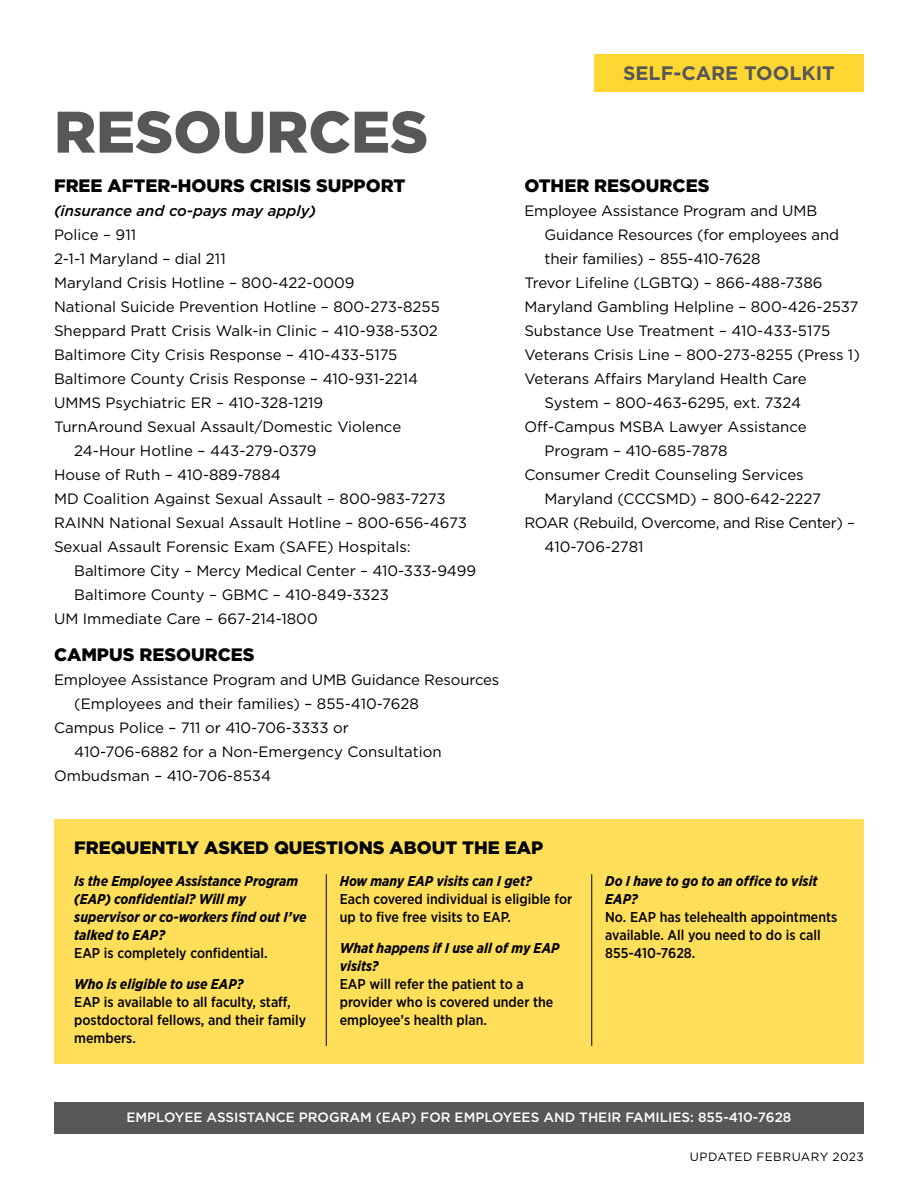
<style>
.page{position:relative;width:918px;height:1188px;background:#fff}
.page>*{position:absolute;margin:0;border:0;box-sizing:border-box;transform-origin:0 0}
.t1{font:900 58.5px "Gotham";color:#575757}
.t2{font:700 19.5px "Gotham";color:#575757}
.t3{font:900 18px "Gotham";color:#000}
.t4{font:15px/24px "Gotham";color:#000}
.t5{font:15px/24px "Gotham";letter-spacing:-.02em;color:#000}
.t6{font:italic 500 15px "Gotham";color:#000}
.t7{font:500 14.25px/18px "Gotham Narrow";color:#000}
.t8{font:italic 700 14.25px/18px "Gotham Narrow";color:#000}
.t9{font:500 13.5px "Gotham";color:#fff}
.t10{font:12px "Gotham";letter-spacing:.035em;color:#000}
</style>
<div class="page">
<div style="left:594px;top:54px;width:270px;height:38px;background:#ffd733"></div>
<div style="left:54px;top:820px;width:810px;height:244px;background:#ffdf59"></div>
<hr style="left:326px;top:874px;width:1px;height:172px;background:#000">
<hr style="left:591px;top:874px;width:1px;height:172px;background:#000">
<div style="left:54px;top:1103px;width:810px;height:31px;background:#575757"></div>
<h2 class="t1" style="left:54px;top:92px;width:376px">RESOURCES</h2>
<h3 class="t3" style="left:54px;top:173px;width:353px">FREE AFTER-HOURS CRISIS SUPPORT</h3>
<p class="t6" style="left:54px;top:200px;width:264px">(insurance and co-pays may apply)</p>
<p class="t4" style="left:54px;top:222px;width:84px">Police – 911</p>
<p class="t4" style="left:54px;top:246px;width:173px">2-1-1 Maryland – dial 211</p>
<p class="t4" style="left:54px;top:270px;width:302px">Maryland Crisis Hotline – 800-422-0009</p>
<p class="t4" style="left:54px;top:294px;width:387px">National Suicide Prevention Hotline – 800-273-8255</p>
<p class="t4" style="left:54px;top:318px;width:385px">Sheppard Pratt Crisis Walk-in Clinic – 410-938-5302</p>
<p class="t4" style="left:54px;top:342px;width:345px">Baltimore City Crisis Response – 410-433-5175</p>
<p class="t4" style="left:54px;top:366px;width:366px">Baltimore County Crisis Response – 410-931-2214</p>
<p class="t4" style="left:54px;top:390px;width:271px">UMMS Psychiatric ER – 410-328-1219</p>
<p class="t4" style="left:74px;top:414px;width:328px;text-indent:-20px">TurnAround Sexual Assault/Domestic Violence<br>24-Hour Hotline – 443-279-0379</p>
<p class="t4" style="left:54px;top:462px;width:228px">House of Ruth – 410-889-7884</p>
<p class="t4" style="left:54px;top:486px;width:393px">MD Coalition Against Sexual Assault – 800-983-7273</p>
<p class="t4" style="left:54px;top:510px;width:414px">RAINN National Sexual Assault Hotline – 800-656-4673</p>
<p class="t4" style="left:54px;top:534px;width:358px">Sexual Assault Forensic Exam (SAFE) Hospitals:</p>
<p class="t4" style="left:74px;top:558px;width:403px">Baltimore City – Mercy Medical Center – 410-333-9499</p>
<p class="t4" style="left:74px;top:582px;width:316px">Baltimore County – GBMC – 410-849-3323</p>
<p class="t4" style="left:54px;top:606px;width:265px">UM Immediate Care – 667-214-1800</p>
<h3 class="t3" style="left:54px;top:642px;width:202px">CAMPUS RESOURCES</h3>
<p class="t4" style="left:74px;top:667px;width:427px;text-indent:-20px">Employee Assistance Program and UMB Guidance Resources (Employees and their families) – 855-410-7628</p>
<p class="t4" style="left:74px;top:715px;width:369px;text-indent:-20px">Campus Police – 711 or 410-706-3333 or<br>410-706-6882 for a Non-Emergency Consultation</p>
<p class="t4" style="left:54px;top:763px;width:219px">Ombudsman – 410-706-8534</p>
<h2 class="t2" style="left:623px;top:60px;width:213px">SELF-CARE TOOLKIT</h2>
<h3 class="t3" style="left:524px;top:173px;width:187px">OTHER RESOURCES</h3>
<p class="t4" style="left:545px;top:198px;width:296px;text-indent:-20px">Employee Assistance Program and UMB<br>Guidance Resources (for employees and their families) – 855-410-7628</p>
<p class="t4" style="left:524px;top:270px;width:300px">Trevor Lifeline (LGBTQ) – 866-488-7386</p>
<p class="t4" style="left:524px;top:294px;width:336px">Maryland Gambling Helpline – 800-426-2537</p>
<p class="t4" style="left:524px;top:318px;width:307px">Substance Use Treatment – 410-433-5175</p>
<p class="t4" style="left:524px;top:342px;width:337px">Veterans Crisis Line – 800-273-8255 (Press 1)</p>
<p class="t4" style="left:545px;top:366px;width:264px;text-indent:-20px">Veterans Affairs Maryland Health Care<br>System – 800-463-6295, ext. 7324</p>
<p class="t4" style="left:545px;top:414px;width:264px;text-indent:-20px">Off-Campus MSBA Lawyer Assistance<br>Program – 410-685-7878</p>
<p class="t4" style="left:545px;top:462px;width:278px;text-indent:-20px">Consumer Credit Counseling Services<br>Maryland (CCCSMD) – 800-642-2227</p>
<p class="t5" style="left:545px;top:510px;width:312px;text-indent:-20px">ROAR (Rebuild, Overcome, and Rise Center) –<br>410-706-2781</p>
<h3 class="t3" style="left:74px;top:835px;width:471px">FREQUENTLY ASKED QUESTIONS ABOUT THE EAP</h3>
<p class="t8" style="left:74px;top:872px;width:234px">Is the Employee Assistance Program (EAP) confidential? Will my supervisor or co-workers find out I’ve talked to EAP?</p>
<p class="t7" style="left:74px;top:943px;width:195px">EAP is completely confidential.</p>
<p class="t8" style="left:74px;top:975px;width:171px">Who is eligible to use EAP?</p>
<p class="t7" style="left:74px;top:993px;width:233px">EAP is available to all faculty, staff, postdoctoral fellows, and their family members.</p>
<p class="t8" style="left:340px;top:872px;width:194px">How many EAP visits can I get?</p>
<p class="t7" style="left:340px;top:889px;width:234px">Each covered individual is eligible for up to five free visits to EAP.</p>
<p class="t8" style="left:340px;top:939px;width:221px">What happens if I use all of my EAP visits?</p>
<p class="t7" style="left:340px;top:975px;width:215px">EAP will refer the patient to a provider who is covered under the employee’s health plan.</p>
<p class="t8" style="left:605px;top:872px;width:214px">Do I have to go to an office to visit<br>EAP?</p>
<p class="t7" style="left:605px;top:907px;width:234px">No. EAP has telehealth appointments available. All you need to do is call<br>855-410-7628.</p>
<p class="t9" style="left:127px;top:1109px;width:666px">EMPLOYEE ASSISTANCE PROGRAM (EAP) FOR EMPLOYEES AND THEIR FAMILIES: 855-410-7628</p>
<p class="t10" style="left:690px;top:1149px;width:176px">UPDATED FEBRUARY 2023</p>
<p class="t9" style="left:127px;top:1110px;width:666px">EMPLOYEE ASSISTANCE PROGRAM (EAP) FOR EMPLOYEES AND THEIR FAMILIES: 855-410-7628</p>
</div>
